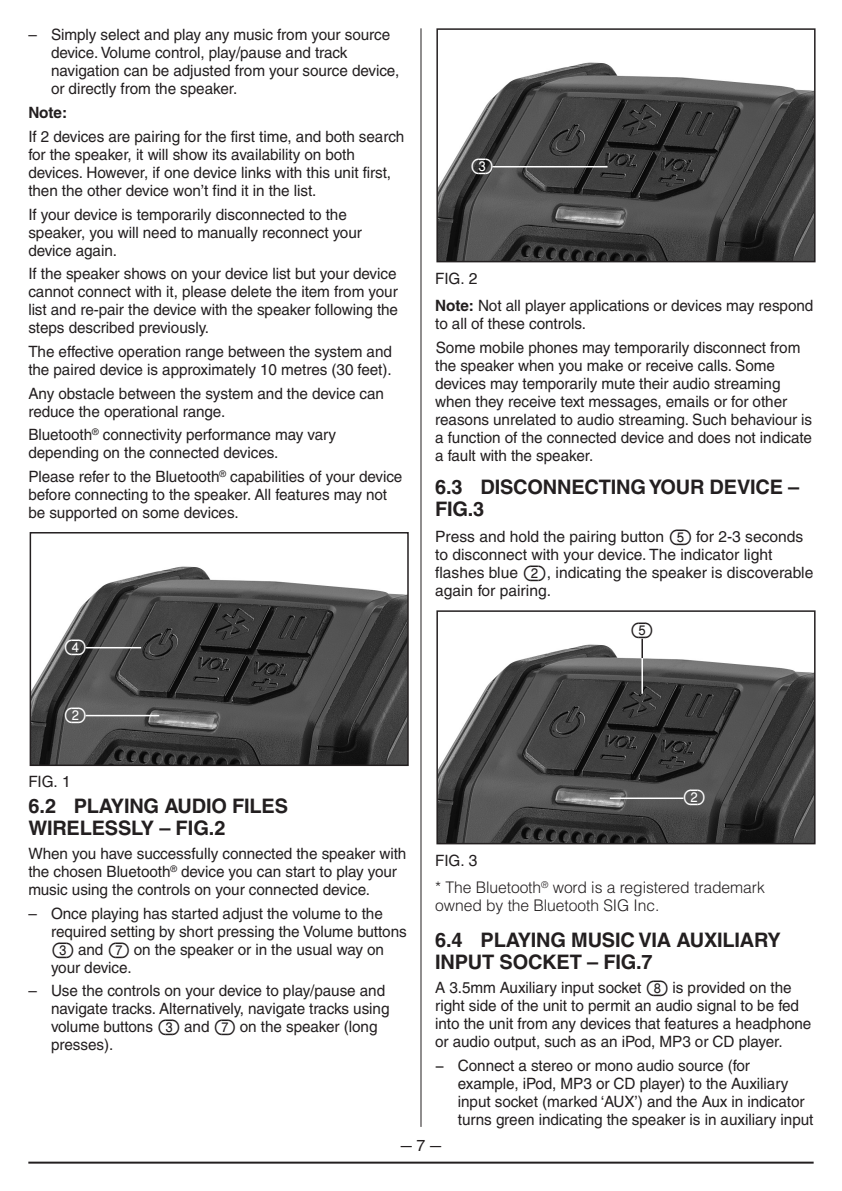
<style>
.page{position:relative;width:842px;height:1191px;background:#fff}
.page>*{position:absolute;margin:0;border:0;box-sizing:border-box;transform-origin:0 0}
.Section_Header{font:700 20px/22px "Helvetica CE";letter-spacing:-.01em;color:#231f20}
.Identification_Listi{font:300 16px/18px "Helvetica LT";letter-spacing:-.005em;color:#231f20}
.t1{font:16px "Helvetica CE";color:#231f20;scale:1.25 1}
.Identification_Listi-2{font:15.6px/18px "Helvetica CE";letter-spacing:-.005em;color:#231f20}
.Body_Text_Hanging_In{font:15.6px/18px "Helvetica CE";letter-spacing:-.005em;color:#231f20}
.Body_Text{font:15.6px/18px "Helvetica CE";letter-spacing:-.005em;color:#231f20}
.Section_Headers{font:15.6px/18px "Helvetica CE";color:#231f20}
.Body_Text_Hanging_In-2{font:15.6px "Zeal";color:#fff}
.Body_Text-2{font:700 15.6px "Helvetica CE";color:#231f20}
.Body_Text_Hanging_In-3{font:15.6px "Zeal";color:#231f20}
.s1{font-family:"Helvetica";font-size:16px}
.s2{font-family:"Zeal"}
.s3{font-weight:700}
.s4{font-family:"Helvetica"}
</style>
<div class="page">
<hr style="left:28px;top:1161px;width:786px;height:2px;background:#231f20">
<img style="left:33px;top:566px;width:373px;height:197px">
<div style="left:30px;top:532px;width:379px;height:234px;border:2px solid #231f20"></div>
<hr style="left:86px;top:647px;width:55px;height:1px;background:#fff">
<hr style="left:86px;top:715px;width:73px;height:1px;background:#fff">
<img style="left:439px;top:62px;width:373px;height:197px">
<div style="left:436px;top:28px;width:379px;height:234px;border:2px solid #231f20"></div>
<hr style="left:492px;top:166px;width:115px;height:1px;background:#fff">
<img style="left:439px;top:644px;width:373px;height:197px">
<div style="left:436px;top:610px;width:379px;height:234px;border:2px solid #231f20"></div>
<hr style="left:641px;top:638px;width:2px;height:20px;background:#231f20">
<hr style="left:610px;top:797px;width:73px;height:2px;background:#fff">
<hr style="left:641px;top:658px;width:2px;height:35px;background:#fff">
<hr style="left:420px;top:28px;width:1px;height:1098px;background:#231f20">
<p class="Body_Text_Hanging_In" style="left:51px;top:26px;width:350px;text-indent:-23px">– Simply select and play any music from your source device. Volume control, play/pause and track navigation can be adjusted from your source device, or directly from the speaker.</p>
<p class="Body_Text-2" style="left:28px;top:103px;width:40px">Note:</p>
<p class="Identification_Listi-2" style="left:28px;top:127px;width:378px">If 2 devices are pairing for the first time, and both search for the speaker, it will show its availability on both devices. However, if one device links with this unit first, then the other device won’t find it in the list.</p>
<p class="Identification_Listi-2" style="left:28px;top:205px;width:335px">If your device is temporarily disconnected to the speaker, you will need to manually reconnect your device again.</p>
<p class="Identification_Listi-2" style="left:28px;top:265px;width:371px;text-align:justify">If the speaker shows on your device list but your device cannot connect with it, please delete the item from your list and re-pair the device with the speaker following the steps described previously.</p>
<p class="Identification_Listi-2" style="left:28px;top:342px;width:365px">The effective operation range between the system and the paired device is approximately 10 metres (30 feet).</p>
<p class="Identification_Listi-2" style="left:28px;top:384px;width:357px">Any obstacle between the system and the device can reduce the operational range.</p>
<p class="Identification_Listi-2" style="left:28px;top:426px;width:309px">Bluetooth<sup>®</sup> connectivity performance may vary depending on the connected devices.</p>
<p class="Identification_Listi-2" style="left:28px;top:467px;width:376px">Please refer to the Bluetooth<sup>®</sup> capabilities of your device before connecting to the speaker. All features may not be supported on some devices.</p>
<p class="Body_Text_Hanging_In-2" style="left:63px;top:639px;width:25px">(4)</p>
<p class="Body_Text_Hanging_In-2" style="left:63px;top:708px;width:25px">(2)</p>
<p class="Body_Text" style="left:28px;top:772px;width:44px">FIG. <span class="s1">1</span></p>
<p class="Section_Header" style="left:28px;top:795px;width:261px">6.2 PLAYING AUDIO FILES<br>WIRELESSLY – FIG.2</p>
<p class="Body_Text" style="left:28px;top:844px;width:379px">When you have successfully connected the speaker with the chosen Bluetooth<sup>®</sup> device you can start to play your music using the controls on your connected device.</p>
<p class="Body_Text_Hanging_In" style="left:51px;top:904px;width:357px;text-indent:-23px">– Once playing has started adjust the volume to the required setting by short pressing the Volume buttons <span class="s2">(3)</span> and <span class="s2">(7)</span> on the speaker or in the usual way on your device.</p>
<p class="Body_Text_Hanging_In" style="left:51px;top:981px;width:340px;text-indent:-23px">– Use the controls on your device to play/pause and navigate tracks. Alternatively, navigate tracks using volume buttons <span class="s2">(3)</span> and <span class="s2">(7)</span> on the speaker (long presses).</p>
<p class="Body_Text_Hanging_In-2" style="left:470px;top:158px;width:25px">(3)</p>
<p class="Body_Text" style="left:435px;top:269px;width:44px">FIG. <span class="s1">2</span></p>
<p class="Body_Text" style="left:435px;top:297px;width:380px"><span class="s3">Note:</span> Not all player applications or devices may respond to all of these controls.</p>
<p class="Identification_Listi-2" style="left:435px;top:338px;width:379px">Some mobile phones may temporarily disconnect from the speaker when you make or receive calls. Some devices may temporarily mute their audio streaming when they receive text messages, emails or for other reasons unrelated to audio streaming. Such behaviour is a function of the connected device and does not indicate a fault with the speaker.</p>
<p class="Section_Header" style="left:435px;top:476px;width:366px">6.3 DISCONNECTINGYOUR DEVICE –<br>FIG.3</p>
<p class="Section_Headers" style="left:435px;top:528px;width:380px">Press and hold the pairing button <span class="s2">(5)</span> for 2-3 seconds to disconnect with your device. The indicator light flashes blue <span class="s2">(2)</span>, indicating the speaker is discoverable again for pairing.</p>
<p class="Body_Text" style="left:435px;top:851px;width:44px">FIG. <span class="s1">3</span></p>
<p class="Body_Text_Hanging_In-3" style="left:630px;top:623px;width:25px">(5)</p>
<p class="Body_Text_Hanging_In-2" style="left:682px;top:789px;width:25px">(2)</p>
<p class="Identification_Listi" style="left:435px;top:878px;width:331px">* The Bluetooth<sup>®</sup> word is a registered trademark owned by the Bluetooth SIG Inc.</p>
<p class="Section_Header" style="left:435px;top:929px;width:347px">6.4 PLAYING MUSIC VIA AUXILIARY<br>INPUT SOCKET – FIG.7</p>
<p class="Body_Text" style="left:435px;top:978px;width:378px">A 3.5mm Auxiliary input socket <span class="s2">(8)</span> is provided on the right side of the unit to permit an audio signal to be fed into the unit from any devices that features a headphone or audio output, such as an iPod, MP3 or CD player.</p>
<p class="Identification_Listi-2" style="left:458px;top:1056px;width:357px;text-indent:-23px"><span class="s4">−</span> Connect a stereo or mono audio source (for example, iPod, MP3 or CD player) to the Auxiliary input socket (marked ‘AUX’) and the Aux in indicator turns green indicating the speaker is in auxiliary input</p>
<p class="t1" style="left:401px;top:1135px;width:34px">–7–</p>
</div>
